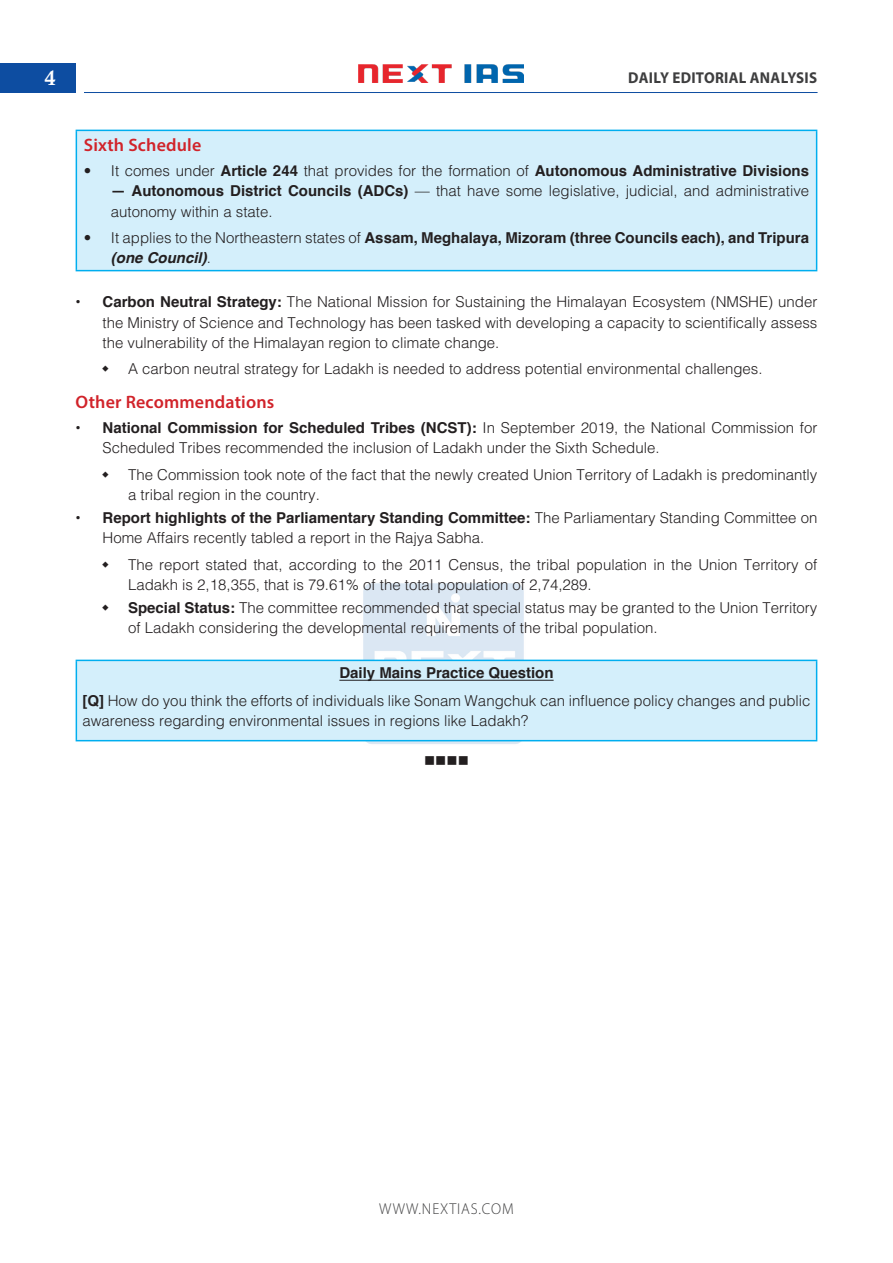
<style>
.page{position:relative;width:893px;height:1263px;background:#fff}
.page>*{position:absolute;margin:0;border:0;box-sizing:border-box;transform-origin:0 0}
.t1{font:21px "Calis MT Bol";color:#fff}
.H-2{font:600 18px "Myriad Pro";letter-spacing:.01em;color:#d1232a}
.t2{font:700 15.75px "Myriad Pro";letter-spacing:.02em;color:#3e3e3f;scale:.95 1}
.t3{font:300 15.75px "Myriad Pro";letter-spacing:.06em;color:#3e3e3f;scale:.95 1}
.body{font:300 15px/20.2px "Helvetica";color:#231f20}
.body-2{font:700 15px/20.2px "Helvetica";color:#231f20}
.body-3{font:15px "Wingdings";color:#231f20}
.s1{font-weight:300}
.s2{font-weight:700}
.s3{font-style:italic}
</style>
<div class="page">
<div style="left:0;top:63px;width:76px;height:30px;background:#0d4da1"></div>
<img style="left:359px;top:64px;width:165px;height:19px">
<hr style="left:84px;top:92px;width:733px;height:1px;background:#0d4da1">
<img style="left:359px;top:583px;width:170px;height:161px">
<div style="left:76px;top:130px;width:741px;height:141px;background:#d4effb"></div>
<hr style="left:76px;top:130px;width:741px;height:1px;background:#00aeef">
<hr style="left:76px;top:131px;width:1px;height:139px;background:#00aeef">
<hr style="left:816px;top:131px;width:1px;height:139px;background:#00aeef">
<hr style="left:76px;top:270px;width:741px;height:1px;background:#00aeef">
<div style="left:76px;top:660px;width:741px;height:81px;background:#d4effb"></div>
<hr style="left:76px;top:660px;width:741px;height:1px;background:#00aeef">
<hr style="left:76px;top:661px;width:1px;height:79px;background:#00aeef">
<hr style="left:816px;top:661px;width:1px;height:79px;background:#00aeef">
<hr style="left:76px;top:740px;width:741px;height:1px;background:#00aeef">
<hr style="left:339px;top:680px;width:215px;height:1px;background:#231f20">
<h1 class="t1" style="left:45px;top:66px;width:12px">4</h1>
<p class="t2" style="left:628px;top:67px;width:200px">DAILY EDITORIAL ANALYSIS</p>
<p class="H-2" style="left:84px;top:134px;width:119px">Sixth Schedule</p>
<p class="body-2" style="left:84px;top:161px;width:727px"><span class="s1">• It comes under</span> Article 244 <span class="s1">that provides for the formation of</span> Autonomous Administrative Divisions</p>
<p class="body" style="left:111px;top:180px;width:700px"><span class="s2">— Autonomous District Councils (ADCs)</span> — that have some legislative, judicial, and administrative autonomy within a state.</p>
<p class="body-2" style="left:111px;top:228px;width:700px;text-indent:-27px"><span class="s1">• It applies to the Northeastern states of</span> Assam, Meghalaya, Mizoram (three Councils each), and Tripura <span class="s3">(one Council)</span><span class="s1">.</span></p>
<p class="body" style="left:103px;top:291px;width:716px;text-align:justify;text-indent:-27px"><span class="s2">• Carbon Neutral Strategy:</span> The National Mission for Sustaining the Himalayan Ecosystem (NMSHE) under the Ministry of Science and Technology has been tasked with developing a capacity to scientifically assess the vulnerability of the Himalayan region to climate change.</p>
<p class="body" style="left:128px;top:358px;width:636px">A carbon neutral strategy for Ladakh is needed to address potential environmental challenges.</p>
<p class="H-2" style="left:76px;top:391px;width:200px">Other Recommendations</p>
<p class="body" style="left:103px;top:417px;width:716px;text-indent:-27px"><span class="s2">• National Commission for Scheduled Tribes (NCST):</span> In September 2019, the National Commission for<br>Scheduled Tribes recommended the inclusion of Ladakh under the Sixth Schedule.</p>
<p class="body" style="left:128px;top:464px;width:691px">The Commission took note of the fact that the newly created Union Territory of Ladakh is predominantly a tribal region in the country.</p>
<p class="body" style="left:103px;top:507px;width:716px;text-indent:-27px"><span class="s2">• Report highlights of the Parliamentary Standing Committee:</span> The Parliamentary Standing Committee on<br>Home Affairs recently tabled a report in the Rajya Sabha.</p>
<p class="body" style="left:128px;top:554px;width:691px">The report stated that, according to the 2011 Census, the tribal population in the Union Territory of<br>Ladakh is 2,18,355, that is 79.61% of the total population of 2,74,289.</p>
<p class="body" style="left:128px;top:597px;width:691px"><span class="s2">Special Status:</span> The committee recommended that special status may be granted to the Union Territory of Ladakh considering the developmental requirements of the tribal population.</p>
<p class="body-2" style="left:339px;top:663px;width:216px">Daily Mains Practice Question</p>
<p class="body" style="left:82px;top:690px;width:730px"><span class="s2">[Q]</span> How do you think the efforts of individuals like Sonam Wangchuk can influence policy changes and public awareness regarding environmental issues in regions like Ladakh?</p>
<p class="body-3" style="left:424px;top:753px;width:46px">■■■■</p>
<p class="t3" style="left:379px;top:1200px;width:143px">WWW.NEXTIAS.COM</p>
</div>
